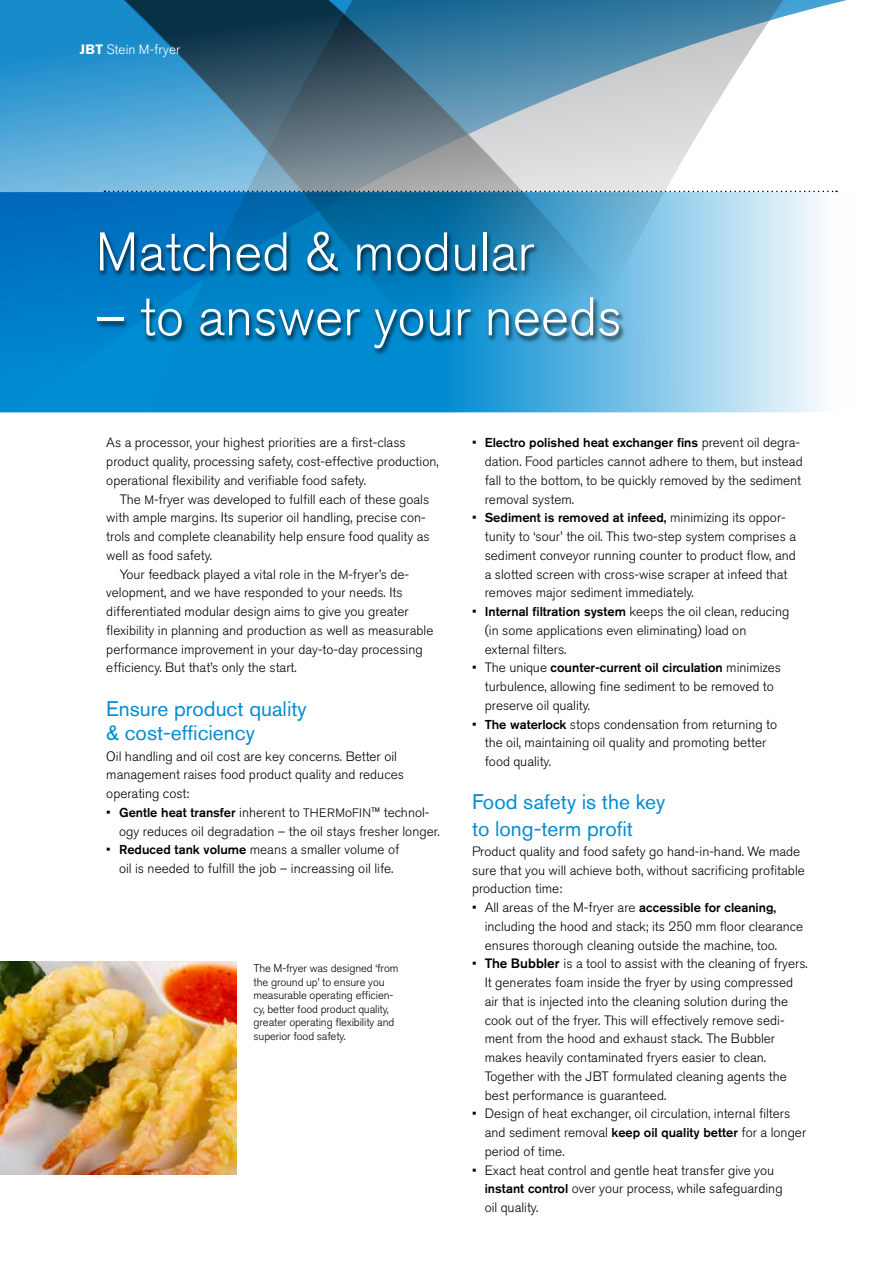
<style>
.page{position:relative;width:893px;height:1263px;background:#fff}
.page>*{position:absolute;margin:0;border:0;box-sizing:border-box;transform-origin:0 0}
.t1{font:300 54px "Akzidenz Grotesk Pro";color:#fff}
.t2{font:21px/24.6px "Akzidenz Grotesk Pro";color:#008cd2}
.t3{font:300 13.5px/18.8px "Akzidenz Grotesk Pro";color:#000}
.t4{font:300 13.5px "Akzidenz Grotesk Pro";letter-spacing:.01em;color:#fff}
.t5{font:500 12.9px "Akzidenz Grotesk Pro";color:#000}
.t6{font:300 11.25px/13.5px "Akzidenz Grotesk Pro";letter-spacing:-.01em;color:#000}
.s1{font-weight:700}
.s2{font-size:12.15px}
.s3{font-weight:500;font-size:12.9px}
.s4{font-weight:300;font-size:13.5px}
.s5{font-weight:500}
</style>
<div class="page">
<img style="left:0;top:962px;width:237px;height:213px">
<svg style="left:0;top:0;width:847px;height:412px;background:#67a4c6"></svg>
<div style="left:96px;top:231px;width:530px;height:125px;background:#000;opacity:.75"></div>
<svg style="left:104px;top:191px;width:733px;height:1px"></svg>
<p class="t4" style="left:80px;top:40px;width:102px"><span class="s1">JBT</span> Stein M-fryer</p>
<h1 class="t1" style="left:96px;top:217px;width:440px">Matched &amp; modular</h1>
<h1 class="t1" style="left:96px;top:281px;width:528px">– to answer your needs</h1>
<p class="t3" style="left:106px;top:433px;width:334px">As a processor, your highest priorities are a first-class product quality, processing safety, cost-effective production, operational flexibility and verifiable food safety.</p>
<p class="t3" style="left:120px;top:489px;width:311px">The <span class="s2">M</span>-fryer was developed to fulfill each of these goals</p>
<p class="t3" style="left:106px;top:508px;width:321px">with ample margins. Its superior oil handling, precise con-</p>
<p class="t3" style="left:106px;top:527px;width:325px">trols and complete cleanability help ensure food quality as</p>
<p class="t3" style="left:106px;top:546px;width:107px">well as food safety.</p>
<p class="t3" style="left:120px;top:564px;width:291px">Your feedback played a vital role in the <span class="s2">M</span>-fryer’s de-</p>
<p class="t3" style="left:106px;top:583px;width:298px">velopment, and we have responded to your needs. Its</p>
<p class="t3" style="left:106px;top:602px;width:304px">differentiated modular design aims to give you greater</p>
<p class="t3" style="left:106px;top:621px;width:329px">flexibility in planning and production as well as measurable</p>
<p class="t3" style="left:106px;top:639px;width:318px">performance improvement in your day-to-day processing</p>
<p class="t3" style="left:106px;top:658px;width:192px">efficiency. But that’s only the start.</p>
<h2 class="t2" style="left:106px;top:696px;width:202px">Ensure product quality &amp; cost-efficiency</h2>
<p class="t3" style="left:106px;top:746px;width:299px">Oil handling and oil cost are key concerns. Better oil management raises food product quality and reduces operating cost:</p>
<p class="t3" style="left:119px;top:803px;width:322px;text-indent:-13px">• <span class="s3">Gentle heat transfer</span> inherent to <span class="s2">THERM</span>o<span class="s2">FIN</span>™ technol&shy;ogy reduces oil degradation – the oil stays fresher longer.</p>
<p class="t3" style="left:106px;top:840px;width:295px;text-align:center">• <span class="s3">Reduced tank volume</span> means a smaller volume of oil is needed to fulfill the job – increassing oil life.</p>
<p class="t6" style="left:254px;top:962px;width:146px">The M-fryer was designed ‘from the ground up’ to ensure you measurable operating efficien&shy;cy, better food product quality, greater operating flexibility and superior food safety.</p>
<p class="t5" style="left:472px;top:434px;width:330px"><span class="s4">•</span> Electro polished heat exchanger fins <span class="s4">prevent oil degra-</span></p>
<p class="t3" style="left:485px;top:452px;width:319px;text-align:justify">dation. Food particles cannot adhere to them, but instead fall to the bottom, to be quickly removed by the sediment removal system.</p>
<p class="t5" style="left:472px;top:509px;width:315px"><span class="s4">•</span> Sediment is removed at infeed, <span class="s4">minimizing its oppor-</span></p>
<p class="t3" style="left:485px;top:527px;width:313px">tunity to ‘sour’ the oil. This two-step system comprises a sediment conveyor running counter to product flow, and a slotted screen with cross-wise scraper at infeed that removes major sediment immediately.</p>
<p class="t3" style="left:485px;top:602px;width:306px;text-indent:-13px">• <span class="s3">Internal filtration system</span> keeps the oil clean, reducing (in some applications even eliminating) load on external filters.</p>
<p class="t5" style="left:472px;top:659px;width:311px"><span class="s4">• The unique</span> counter-current oil circulation <span class="s4">minimizes</span></p>
<p class="t3" style="left:485px;top:677px;width:291px">turbulence, allowing fine sediment to be removed to preserve oil quality.</p>
<p class="t3" style="left:485px;top:714px;width:294px;text-indent:-13px">• <span class="s3">The waterlock</span> stops condensation from returning to the oil, maintaining oil quality and promoting better food quality.</p>
<h2 class="t2" style="left:472px;top:789px;width:195px;line-height:26.1px">Food safety is the key to long-term profit</h2>
<p class="t3" style="left:472px;top:842px;width:334px">Product quality and food safety go hand-in-hand. We made sure that you will achieve both, without sacrificing profitable production time:</p>
<p class="t3" style="left:485px;top:898px;width:320px;text-indent:-13px">• All areas of the M-fryer are <span class="s3">accessible for cleaning, </span>including the hood and stack; its 250 mm floor clearance ensures thorough cleaning outside the machine, too.</p>
<p class="t3" style="left:485px;top:954px;width:325px;text-indent:-13px">• <span class="s5">The Bubbler</span> is a tool to assist with the cleaning of fryers.<br>It generates foam inside the fryer by using compressed air that is injected into the cleaning solution during the cook out of the fryer. This will effectively remove sedi&shy;ment from the hood and exhaust stack. The Bubbler makes heavily contaminated fryers easier to clean.<br>Together with the JBT formulated cleaning agents the best performance is guaranteed.</p>
<p class="t3" style="left:485px;top:1104px;width:323px;text-indent:-13px">• Design of heat exchanger, oil circulation, internal filters and sediment removal <span class="s3">keep oil quality better</span> for a longer period of time.</p>
<p class="t3" style="left:485px;top:1160px;width:299px;text-indent:-13px">• Exact heat control and gentle heat transfer give you <span class="s3">instant control</span> over your process, while safeguarding oil quality.</p>
</div>
